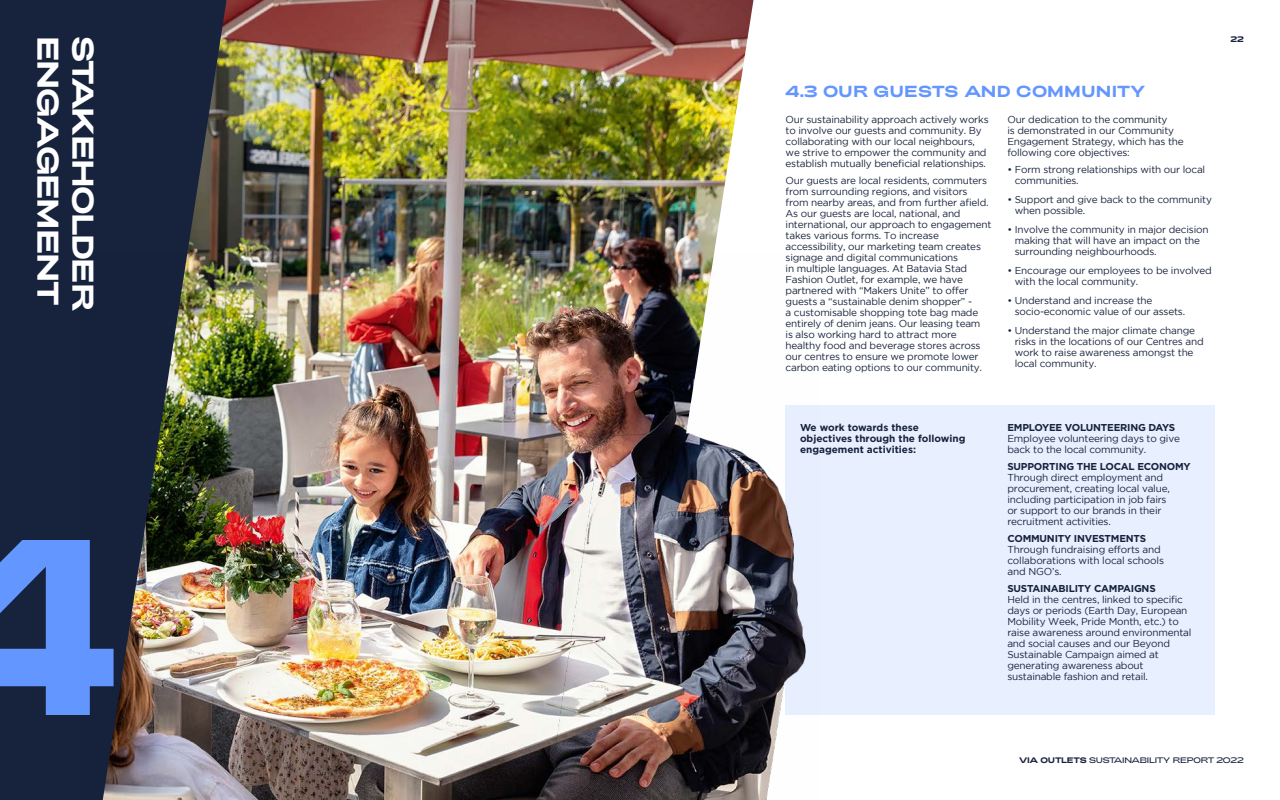
<style>
.page{position:relative;width:1280px;height:800px;background:#fff}
.page>*{position:absolute;margin:0;border:0;box-sizing:border-box;transform-origin:0 0}
.t1{font:700 250px "Adieu";color:#6496ff}
.t2{font:700 30px "Adieu";letter-spacing:-.055em;color:#fff}
.t3{font:700 16px "Adieu";letter-spacing:.005em;color:#6496ff}
.t4{font:10px/11px "Gotham";letter-spacing:-.02em;color:#17233d}
.t5{font:700 10px "Gotham";letter-spacing:-.02em;color:#17233d}
.t6{font:700 10px/11px "Gotham";color:#17233d}
.t7{font:300 8px "Adieu";letter-spacing:-.04em;color:#17233d}
.t8{font:700 8px "Adieu";color:#17233d}
.s1{font-weight:700}
</style>
<div class="page">
<img style="left:227px;top:0;width:402px;height:252px">
<img style="left:629px;top:0;width:125px;height:252px">
<div style="left:0;top:0;width:227px;height:800px;background:#17233d"></div>
<div style="left:786px;top:405px;width:429px;height:310px;background:#e8efff"></div>
<img style="left:81px;top:252px;width:725px;height:548px">
<h2 class="t2" style="left:65px;top:36px;width:271px;rotate:90deg">ENGAGEMENT</h2>
<h2 class="t2" style="left:100px;top:36px;width:276px;rotate:90deg">STAKEHOLDER</h2>
<p class="t8" style="left:1230px;top:34px;width:15px">22</p>
<h3 class="t3" style="left:786px;top:82px;width:361px">4.3 OUR GUESTS AND COMMUNITY</h3>
<p class="t4" style="left:786px;top:114px;width:205px">Our sustainability approach actively works to involve our guests and community. By collaborating with our local neighbours, we strive to empower the community and establish mutually beneficial relationships.</p>
<p class="t4" style="left:786px;top:175px;width:208px">Our guests are local residents, commuters from surrounding regions, and visitors from nearby areas, and from further afield.<br>As our guests are local, national, and international, our approach to engagement takes various forms. To increase accessibility, our marketing team creates signage and digital communications<br>in multiple languages. At Batavia Stad Fashion Outlet, for example, we have partnered with “Makers Unite” to offer guests a “sustainable denim shopper” -<br>a customisable shopping tote bag made entirely of denim jeans. Our leasing team<br>is also working hard to attract more healthy food and beverage stores across our centres to ensure we promote lower carbon eating options to our community.</p>
<p class="t4" style="left:1007px;top:114px;width:178px">Our dedication to the community<br>is demonstrated in our Community<br>Engagement Strategy, which has the following core objectives:</p>
<p class="t4" style="left:1015px;top:164px;width:192px;text-indent:-7px">• Form strong relationships with our local communities.</p>
<p class="t4" style="left:1015px;top:194px;width:199px;text-indent:-7px">• Support and give back to the community when possible.</p>
<p class="t4" style="left:1015px;top:224px;width:195px;text-indent:-7px">• Involve the community in major decision making that will have an impact on the surrounding neighbourhoods.</p>
<p class="t4" style="left:1015px;top:265px;width:198px;text-indent:-7px">• Encourage our employees to be involved with the local community.</p>
<p class="t4" style="left:1015px;top:295px;width:172px;text-indent:-7px">• Understand and increase the socio-economic value of our assets.</p>
<p class="t4" style="left:1015px;top:325px;width:190px;text-indent:-7px">• Understand the major climate change risks in the locations of our Centres and work to raise awareness amongst the local community.</p>
<h1 class="t1" style="left:-98px;top:482px;width:217px">4</h1>
<p class="t6" style="left:800px;top:422px;width:167px">We work towards these objectives through the following engagement activities:</p>
<p class="t5" style="left:1007px;top:421px;width:169px">EMPLOYEE VOLUNTEERING DAYS</p>
<p class="t4" style="left:1007px;top:433px;width:174px">Employee volunteering days to give back to the local community.</p>
<p class="t5" style="left:1007px;top:460px;width:185px">SUPPORTING THE LOCAL ECONOMY</p>
<p class="t4" style="left:1007px;top:472px;width:164px">Through direct employment and procurement, creating local value, including participation in job fairs or support to our brands in their recruitment activities.</p>
<p class="t5" style="left:1007px;top:532px;width:140px">COMMUNITY INVESTMENTS</p>
<p class="t4" style="left:1007px;top:544px;width:158px">Through fundraising efforts and collaborations with local schools and NGO’s.</p>
<p class="t5" style="left:1007px;top:582px;width:150px">SUSTAINABILITY CAMPAIGNS</p>
<p class="t4" style="left:1007px;top:594px;width:186px">Held in the centres, linked to specific days or periods (Earth Day, European Mobility Week, Pride Month, etc.) to raise awareness around environmental and social causes and our Beyond Sustainable Campaign aimed at generating awareness about sustainable fashion and retail.</p>
<p class="t7" style="left:1019px;top:756px;width:226px"><span class="s1">VIA OUTLETS</span> SUSTAINABILITY REPORT 2022</p>
</div>
